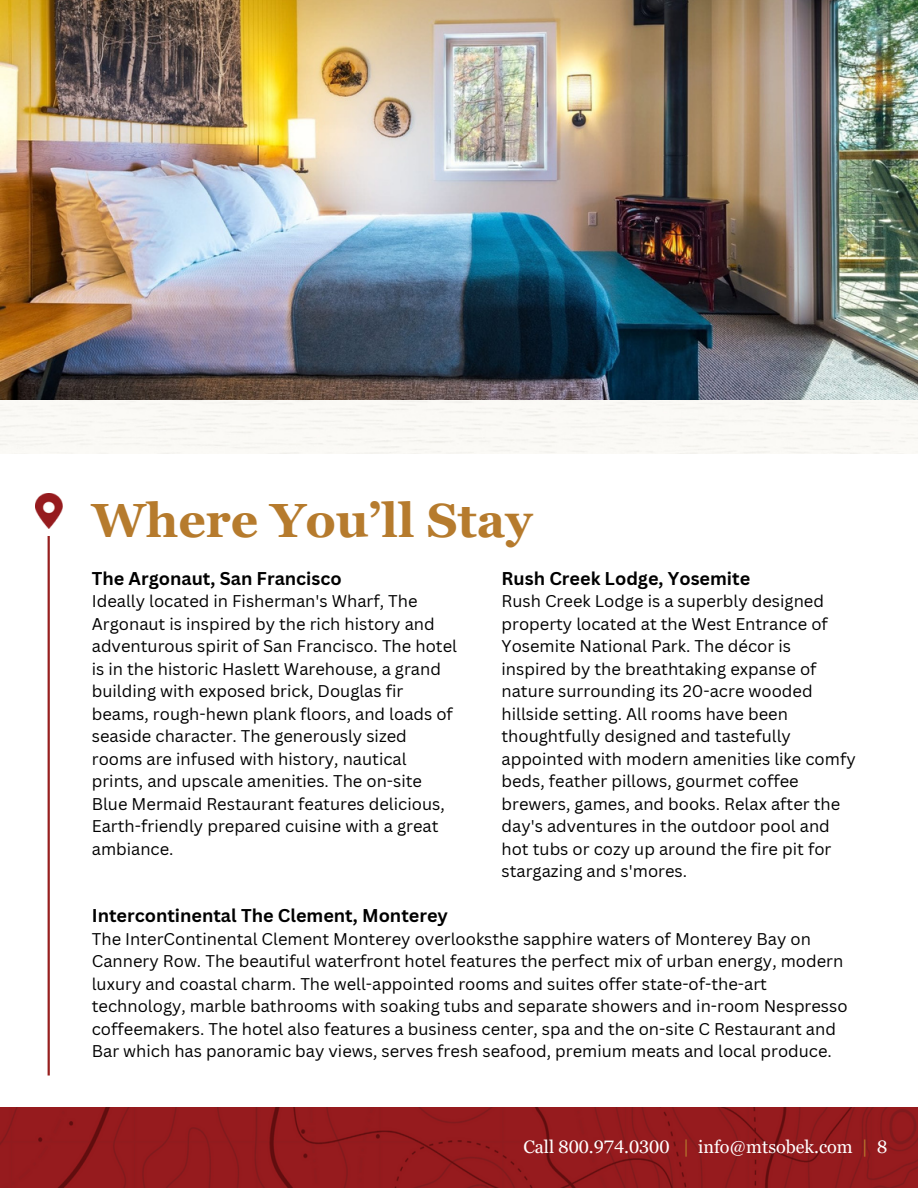
<style>
.page{position:relative;width:918px;height:1188px;background:#fff}
.page>*{position:absolute;margin:0;border:0;box-sizing:border-box;transform-origin:0 0}
.t1{font:700 48px "Georgia Pro";color:#b67b2d}
.t2{font:700 18px "Canva Sans";color:#000}
.t3{font:18px "Georgia Pro";color:#fff}
.t4{font:16.5px/22.5px "Canva Sans";color:#000}
.s1{color:#b67b2d}
</style>
<div class="page">
<img style="left:0;top:1107px;width:918px;height:81px">
<hr style="left:48px;top:536px;width:2px;height:540px;background:#97201f">
<img style="left:35px;top:493px;width:27px;height:35px">
<div style="left:0;top:399px;width:918px;height:54px;background:#faf9f5"></div>
<img style="left:0;top:0;width:918px;height:399px">
<p class="t1" style="left:92px;top:493px;width:442px">Where You’ll Stay</p>
<p class="t2" style="left:92px;top:566px;width:251px">The Argonaut, San Francisco</p>
<h1 class="t4" style="left:92px;top:590px;width:367px">Ideally located in Fisherman's Wharf, The Argonaut is inspired by the rich history and adventurous spirit of San Francisco. The hotel is in the historic Haslett Warehouse, a grand building with exposed brick, Douglas fir beams, rough-hewn plank floors, and loads of seaside character. The generously sized rooms are infused with history, nautical prints, and upscale amenities. The on-site Blue Mermaid Restaurant features delicious, Earth-friendly prepared cuisine with a great ambiance.</h1>
<p class="t2" style="left:502px;top:566px;width:250px">Rush Creek Lodge, Yosemite</p>
<p class="t4" style="left:502px;top:590px;width:356px">Rush Creek Lodge is a superbly designed property located at the West Entrance of Yosemite National Park. The décor is inspired by the breathtaking expanse of nature surrounding its 20-acre wooded hillside setting. All rooms have been thoughtfully designed and tastefully appointed with modern amenities like comfy beds, feather pillows, gourmet coffee brewers, games, and books. Relax after the day's adventures in the outdoor pool and hot tubs or cozy up around the fire pit for stargazing and s'mores.</p>
<p class="t2" style="left:92px;top:903px;width:358px">Intercontinental The Clement, Monterey</p>
<p class="t4" style="left:92px;top:927px;width:757px">The InterContinental Clement Monterey overlooksthe sapphire waters of Monterey Bay on Cannery Row. The beautiful waterfront hotel features the perfect mix of urban energy, modern luxury and coastal charm. The well-appointed rooms and suites offer state-of-the-art technology, marble bathrooms with soaking tubs and separate showers and in-room Nespresso coffeemakers. The hotel also features a business center, spa and the on-site C Restaurant and Bar which has panoramic bay views, serves fresh seafood, premium meats and local produce.</p>
<p class="t3" style="left:523px;top:1137px;width:365px">Call 800.974.0300 <span class="s1">|</span> info@mtsobek.com <span class="s1">|</span> 8</p>
</div>
